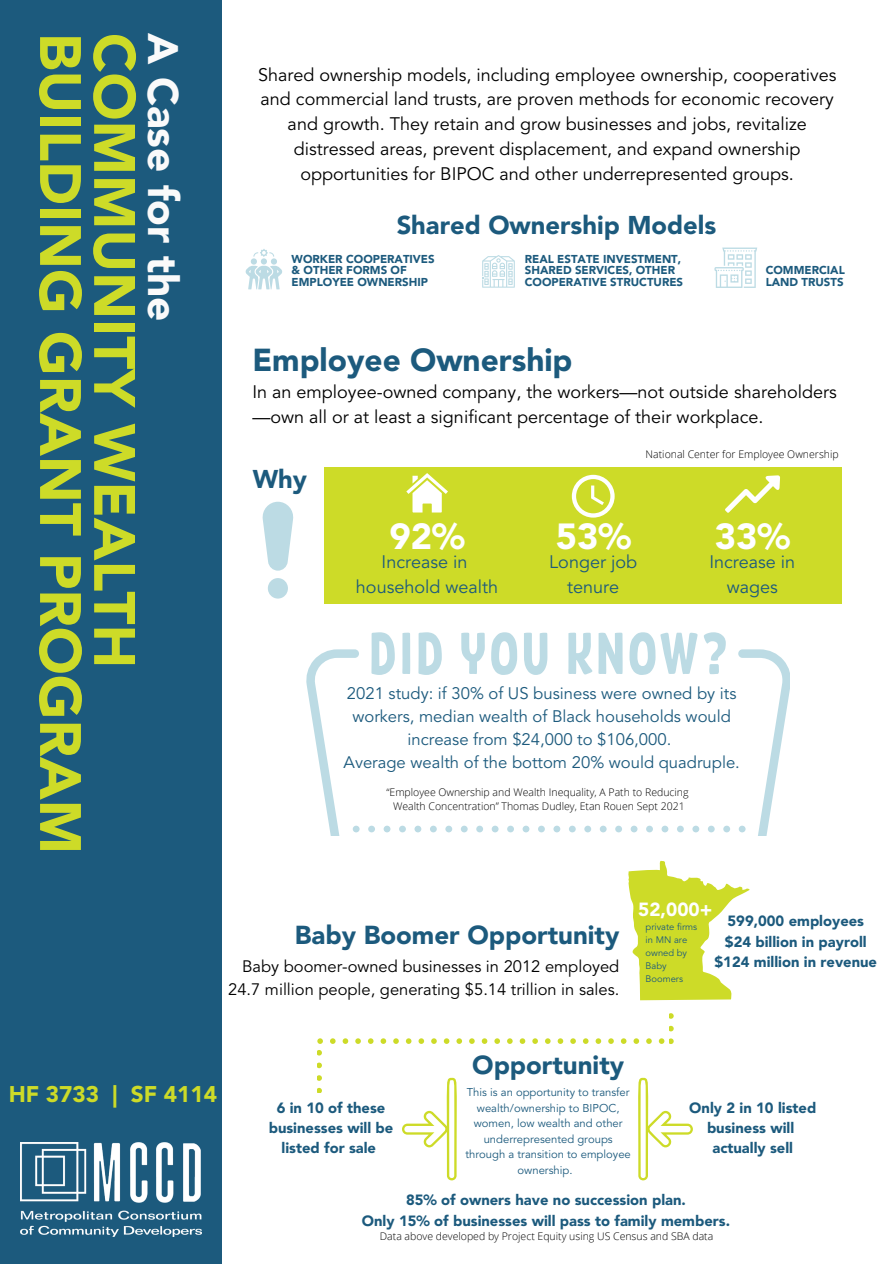
<style>
.page{position:relative;width:894px;height:1264px;background:#fff}
.page>*{position:absolute;margin:0;border:0;box-sizing:border-box;transform-origin:0 0}
.t1{font:900 57.6px "Avenir LT Std";color:#cddb28}
.t2{font:900 42.3px "Avenir LT Std";color:#fafafa}
.t3{font:900 36px "Avenir LT Std";color:#fff}
.t4{font:900 31.5px "Avenir LT Std";color:#1c5a7d}
.t5{font:900 25.8px "Avenir LT Std";color:#1c5a7d}
.t6{font:900 25.5px "Avenir LT Std";color:#1c5a7d}
.t7{font:900 22.5px "Avenir LT Std";color:#cddb28}
.t8{font:900 18.9px "Avenir LT Std";color:#fff}
.t9{font:18px/24.8px "Avenir LT Std";color:#000;text-align:center}
.t10{font:18px "Avenir LT Std";color:#1c5a7d}
.t11{font:16.65px/23px "Avenir LT Std";color:#1c5a7d;text-align:center}
.t12{font:16.5px/22.5px "Avenir LT Std";color:#000;text-align:right}
.t13{font:900 14.7px/20.2px "Avenir LT Std";color:#1c5a7d;text-align:center}
.t14{font:900 11.4px/11.4px "Avenir LT Std";color:#1c5a7d}
.t15{font:11.25px/15.5px "Avenir LT Std";color:#1c5a7d;text-align:center}
.t16{font:300 10.5px "Open Sans";color:#000}
.t17{font:9.45px/12.9px "Avenir LT Std";color:#1c5a7d}
</style>
<div class="page">
<div style="left:0;top:0;width:222px;height:1263px;background:#1c5a7d"></div>
<img style="left:20px;top:1142px;width:181px;height:94px">
<svg style="left:245px;top:249px;width:37px;height:40px"></svg>
<svg style="left:482px;top:255px;width:32px;height:33px"></svg>
<svg style="left:714px;top:247px;width:43px;height:41px"></svg>
<div style="left:324px;top:467px;width:517px;height:136px;background:#cddb28"></div>
<svg style="left:406px;top:473px;width:42px;height:39px"></svg>
<svg style="left:725px;top:475px;width:54px;height:38px"></svg>
<svg style="left:262px;top:501px;width:32px;height:69px"></svg>
<div style="left:268px;top:578px;width:20px;height:20px;background:#bcdbe4;border-radius:50%"></div>
<svg style="left:571px;top:475px;width:43px;height:42px"></svg>
<svg style="left:306px;top:649px;width:483px;height:186px"></svg>
<svg style="left:371px;top:632px;width:23px;height:43px"></svg>
<svg style="left:402px;top:632px;width:8px;height:42px"></svg>
<svg style="left:418px;top:632px;width:23px;height:43px"></svg>
<svg style="left:461px;top:632px;width:23px;height:42px"></svg>
<svg style="left:491px;top:632px;width:26px;height:43px"></svg>
<svg style="left:524px;top:632px;width:23px;height:43px"></svg>
<svg style="left:568px;top:632px;width:24px;height:42px"></svg>
<svg style="left:598px;top:632px;width:24px;height:42px"></svg>
<svg style="left:629px;top:632px;width:68px;height:43px"></svg>
<svg style="left:703px;top:632px;width:22px;height:42px"></svg>
<svg style="left:638px;top:1077px;width:54px;height:103px"></svg>
<svg style="left:402px;top:1077px;width:54px;height:103px"></svg>
<svg style="left:628px;top:860px;width:121px;height:140px"></svg>
<svg style="left:317px;top:1038px;width:6px;height:5px"></svg>
<svg style="left:330px;top:1038px;width:5px;height:5px"></svg>
<svg style="left:342px;top:1038px;width:6px;height:5px"></svg>
<svg style="left:355px;top:1038px;width:6px;height:5px"></svg>
<svg style="left:368px;top:1038px;width:5px;height:5px"></svg>
<svg style="left:380px;top:1038px;width:6px;height:5px"></svg>
<svg style="left:393px;top:1038px;width:6px;height:5px"></svg>
<svg style="left:406px;top:1038px;width:5px;height:5px"></svg>
<svg style="left:418px;top:1038px;width:6px;height:5px"></svg>
<svg style="left:431px;top:1038px;width:5px;height:5px"></svg>
<svg style="left:443px;top:1038px;width:6px;height:5px"></svg>
<svg style="left:456px;top:1038px;width:6px;height:5px"></svg>
<svg style="left:469px;top:1038px;width:5px;height:5px"></svg>
<svg style="left:481px;top:1038px;width:6px;height:5px"></svg>
<svg style="left:494px;top:1038px;width:6px;height:5px"></svg>
<svg style="left:507px;top:1038px;width:5px;height:5px"></svg>
<svg style="left:519px;top:1038px;width:6px;height:5px"></svg>
<svg style="left:532px;top:1038px;width:6px;height:5px"></svg>
<svg style="left:545px;top:1038px;width:5px;height:5px"></svg>
<svg style="left:557px;top:1038px;width:6px;height:5px"></svg>
<svg style="left:570px;top:1038px;width:5px;height:5px"></svg>
<svg style="left:583px;top:1038px;width:5px;height:5px"></svg>
<svg style="left:595px;top:1038px;width:6px;height:5px"></svg>
<svg style="left:608px;top:1038px;width:5px;height:5px"></svg>
<svg style="left:620px;top:1038px;width:6px;height:5px"></svg>
<svg style="left:633px;top:1038px;width:6px;height:5px"></svg>
<svg style="left:646px;top:1038px;width:5px;height:5px"></svg>
<svg style="left:317px;top:1050px;width:5px;height:5px"></svg>
<svg style="left:317px;top:1062px;width:5px;height:6px"></svg>
<svg style="left:317px;top:1075px;width:5px;height:5px"></svg>
<svg style="left:317px;top:1087px;width:5px;height:5px"></svg>
<svg style="left:669px;top:1013px;width:4px;height:5px"></svg>
<svg style="left:669px;top:1025px;width:4px;height:6px"></svg>
<svg style="left:658px;top:1038px;width:15px;height:6px"></svg>
<div style="left:352px;top:825px;width:7px;height:7px;background:#bcdbe4;border-radius:50%"></div>
<div style="left:368px;top:825px;width:7px;height:7px;background:#bcdbe4;border-radius:50%"></div>
<div style="left:383px;top:825px;width:7px;height:7px;background:#bcdbe4;border-radius:50%"></div>
<div style="left:399px;top:825px;width:7px;height:7px;background:#bcdbe4;border-radius:50%"></div>
<div style="left:414px;top:825px;width:7px;height:7px;background:#bcdbe4;border-radius:50%"></div>
<div style="left:430px;top:825px;width:6px;height:7px;background:#bcdbe4;border-radius:50%"></div>
<div style="left:445px;top:825px;width:7px;height:7px;background:#bcdbe4;border-radius:50%"></div>
<svg style="left:460px;top:825px;width:7px;height:7px"></svg>
<div style="left:476px;top:825px;width:7px;height:7px;background:#bcdbe4;border-radius:50%"></div>
<div style="left:491px;top:825px;width:7px;height:7px;background:#bcdbe4;border-radius:50%"></div>
<div style="left:507px;top:825px;width:7px;height:7px;background:#bcdbe4;border-radius:50%"></div>
<div style="left:522px;top:825px;width:7px;height:7px;background:#bcdbe4;border-radius:50%"></div>
<div style="left:538px;top:825px;width:6px;height:7px;background:#bcdbe4;border-radius:50%"></div>
<div style="left:553px;top:825px;width:7px;height:7px;background:#bcdbe4;border-radius:50%"></div>
<svg style="left:568px;top:825px;width:7px;height:7px"></svg>
<div style="left:584px;top:825px;width:7px;height:7px;background:#bcdbe4;border-radius:50%"></div>
<div style="left:599px;top:825px;width:7px;height:7px;background:#bcdbe4;border-radius:50%"></div>
<div style="left:615px;top:825px;width:7px;height:7px;background:#bcdbe4;border-radius:50%"></div>
<div style="left:630px;top:825px;width:7px;height:7px;background:#bcdbe4;border-radius:50%"></div>
<div style="left:646px;top:825px;width:6px;height:7px;background:#bcdbe4;border-radius:50%"></div>
<div style="left:661px;top:825px;width:7px;height:7px;background:#bcdbe4;border-radius:50%"></div>
<svg style="left:676px;top:825px;width:7px;height:7px"></svg>
<div style="left:692px;top:825px;width:7px;height:7px;background:#bcdbe4;border-radius:50%"></div>
<svg style="left:707px;top:825px;width:7px;height:7px"></svg>
<div style="left:723px;top:825px;width:7px;height:7px;background:#bcdbe4;border-radius:50%"></div>
<div style="left:738px;top:825px;width:7px;height:7px;background:#bcdbe4;border-radius:50%"></div>
<p class="t1" style="left:84px;top:33px;width:822px;rotate:90deg">BUILDING GRANT PROGRAM</p>
<p class="t2" style="left:180px;top:33px;width:290px;rotate:90deg">A Case for the</p>
<p class="t1" style="left:138px;top:33px;width:636px;rotate:90deg">COMMUNITY WEALTH</p>
<p class="t9" style="left:258px;top:64px;width:579px">Shared ownership models, including employee ownership, cooperatives and commercial land trusts, are proven methods for economic recovery and growth. They retain and grow businesses and jobs, revitalize distressed areas, prevent displacement, and expand ownership opportunities for BIPOC and other underrepresented groups.</p>
<p class="t6" style="left:396px;top:214px;width:321px">Shared Ownership Models</p>
<p class="t14" style="left:291px;top:254px;width:144px">WORKER COOPERATIVES &amp; OTHER FORMS OF<br>EMPLOYEE OWNERSHIP</p>
<p class="t14" style="left:524px;top:254px;width:160px">REAL ESTATE INVESTMENT,<br>SHARED SERVICES, OTHER<br>COOPERATIVE STRUCTURES</p>
<p class="t14" style="left:765px;top:265px;width:81px">COMMERCIAL<br>LAND TRUSTS</p>
<p class="t4" style="left:252px;top:347px;width:321px">Employee Ownership</p>
<p class="t9" style="left:252px;top:381px;width:585px;text-align:left">In an employee-owned company, the workers—not outside shareholders —own all or at least a significant percentage of their workplace.</p>
<p class="t6" style="left:252px;top:469px;width:56px">Why</p>
<p class="t16" style="left:645px;top:446px;width:194px">National Center for Employee Ownership</p>
<p class="t3" style="left:389px;top:522px;width:77px">92%</p>
<p class="t3" style="left:555px;top:522px;width:77px">53%</p>
<p class="t10" style="left:381px;top:554px;width:87px">Increase in</p>
<p class="t10" style="left:356px;top:579px;width:144px">household wealth</p>
<p class="t10" style="left:549px;top:554px;width:89px">Longer job</p>
<p class="t10" style="left:567px;top:579px;width:54px">tenure</p>
<p class="t3" style="left:714px;top:522px;width:77px">33%</p>
<p class="t10" style="left:709px;top:554px;width:87px">Increase in</p>
<p class="t10" style="left:726px;top:579px;width:53px">wages</p>
<p class="t11" style="left:347px;top:683px;width:391px">2021 study: if 30% of US business were owned by its workers, median wealth of Black households would increase from $24,000 to $106,000.</p>
<p class="t11" style="left:343px;top:752px;width:398px">Average wealth of the bottom 20% would quadruple.</p>
<p class="t16" style="left:386px;top:785px;width:303px">“Employee Ownership and Wealth Inequality, A Path to Reducing</p>
<p class="t16" style="left:393px;top:799px;width:293px">Wealth Concentration” Thomas Dudley, Etan Rouen Sept 2021</p>
<p class="t5" style="left:295px;top:924px;width:326px">Baby Boomer Opportunity</p>
<p class="t12" style="left:228px;top:956px;width:392px">Baby boomer-owned businesses in 2012 employed<br>24.7 million people, generating $5.14 trillion in sales.</p>
<p class="t8" style="left:638px;top:901px;width:76px">52,000+</p>
<p class="t17" style="left:645px;top:921px;width:53px">private firms in MN are owned by<br>Baby<br>Boomers</p>
<p class="t13" style="left:727px;top:912px;width:138px">599,000 employees</p>
<p class="t13" style="left:724px;top:932px;width:143px">$24 billion in payroll</p>
<p class="t13" style="left:714px;top:952px;width:164px">$124 million in revenue</p>
<p class="t7" style="left:9px;top:1085px;width:210px">HF 3733 | SF 4114</p>
<p class="t5" style="left:472px;top:1054px;width:153px">Opportunity</p>
<p class="t15" style="left:465px;top:1085px;width:167px">This is an opportunity to transfer wealth/ownership to BIPOC, women, low wealth and other underrepresented groups through a transition to employee ownership.</p>
<p class="t13" style="left:268px;top:1098px;width:126px">6 in 10 of these businesses will be listed for sale</p>
<p class="t13" style="left:689px;top:1098px;width:128px">Only 2 in 10 listed business will</p>
<p class="t13" style="left:712px;top:1139px;width:82px">actually sell</p>
<p class="t13" style="left:406px;top:1191px;width:281px">85% of owners have no succession plan.</p>
<p class="t13" style="left:362px;top:1211px;width:369px">Only 15% of businesses will pass to family members.</p>
<p class="t16" style="left:380px;top:1228px;width:335px">Data above developed by Project Equity using US Census and SBA data</p>
</div>
